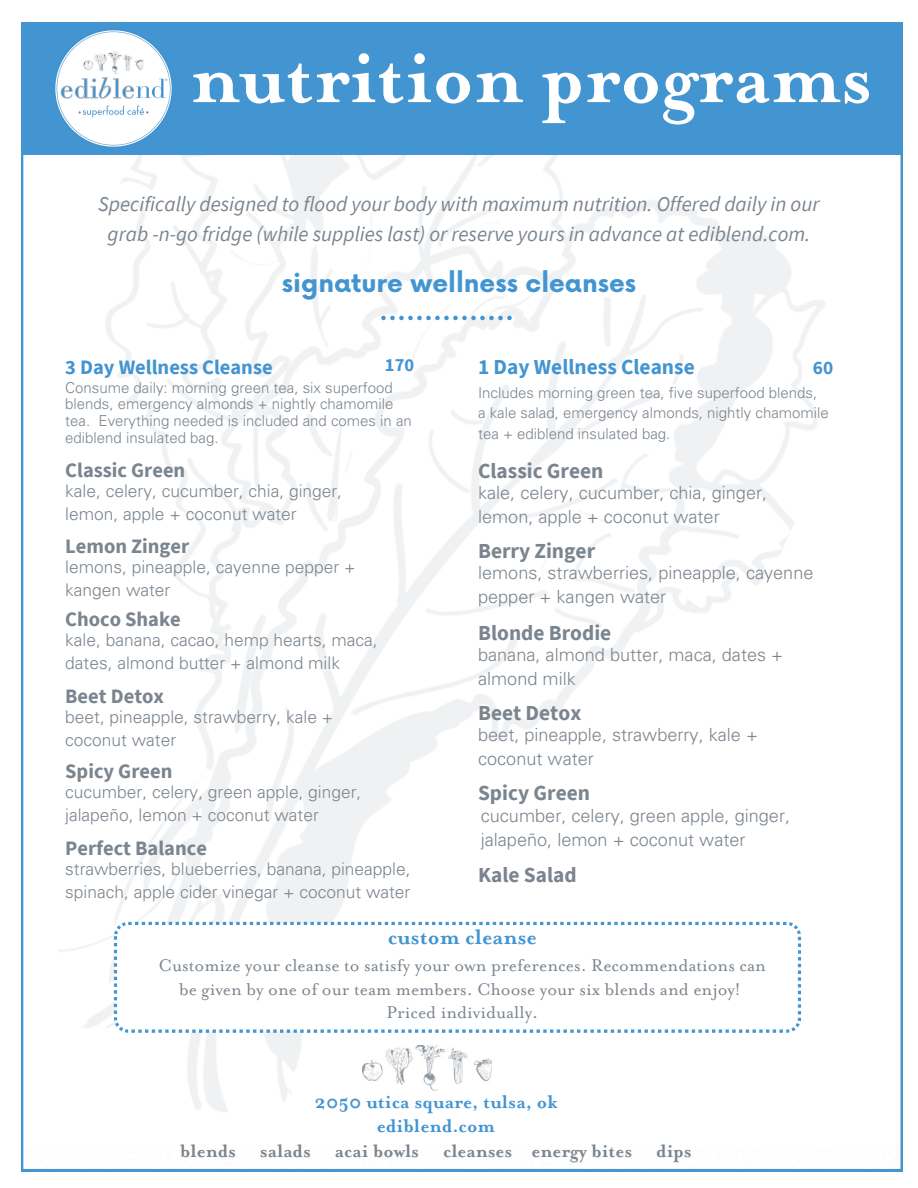
<style>
.page{position:relative;width:918px;height:1188px;background:#fff}
.page>*{position:absolute;margin:0;border:0;box-sizing:border-box;transform-origin:0 0}
.t1{font:700 84px "Mrs Eaves OT";color:#fff}
.t2{font:700 25.5px "Now";color:#4295d1}
.t3{font:700 24px "Mrs Eaves OT";color:#4295d1}
.t4{font:700 21.45px "Source Sans Pro";color:#7b858f}
.t5{font:700 21.45px "Source Sans Pro";color:#4295d1}
.t6{font:italic 21px/29.2px "Source Sans Pro";color:#7b858f;text-align:center}
.t7{font:700 21px/23.7px "Mrs Eaves OT";color:#4295d1;text-align:center}
.t8{font:700 20.55px "Source Sans Pro";color:#7b858f}
.t9{font:700 20.55px "Mrs Eaves OT";color:#7b858f}
.t10{font:700 20.55px "Source Sans Pro";color:#4295d1}
.t11{font:19.5px/23.7px "Mrs Eaves OT";color:#7b858f;text-align:center}
.t12{font:700 19.35px "Source Sans Pro";color:#4295d1}
.t13{font:700 18.45px "Source Sans Pro";color:#4295d1}
.t14{font:300 18.15px/24.2px "Univers LT Std";color:#7b858f}
.t15{font:300 17.4px/23.1px "Univers LT Std";color:#7b858f}
.t16{font:300 15px/16.8px "Univers LT Std";color:#7b858f}
</style>
<div class="page">
<img style="left:21px;top:155px;width:882px;height:1017px">
<svg style="left:381px;top:316px;width:131px;height:4px"></svg>
<svg style="left:114px;top:922px;width:687px;height:111px"></svg>
<div style="left:21px;top:22px;width:882px;height:133px;background:#4295d1"></div>
<img style="left:55px;top:30px;width:117px;height:117px">
<img style="left:363px;top:1046px;width:128px;height:45px">
<h1 class="t1" style="left:190px;top:32px;width:684px">nutrition programs</h1>
<h2 class="t6" style="left:98px;top:189px;width:723px">Specifically designed to flood your body with maximum nutrition. Offered daily in our grab -n-go fridge (while supplies last) or reserve yours in advance at ediblend.com.</h2>
<h4 class="t2" style="left:282px;top:269px;width:356px">signature wellness cleanses</h4>
<h3 class="t13" style="left:385px;top:353px;width:31px">170</h3>
<h6 class="t5" style="left:478px;top:352px;width:218px">1 Day Wellness Cleanse</h6>
<h3 class="t16" style="left:478px;top:386px;width:341px">Includes morning green tea, five superfood blends,</h3>
<p class="t16" style="left:478px;top:407px;width:352px">a kale salad, emergency almonds, nightly chamomile</p>
<p class="t16" style="left:478px;top:427px;width:194px">tea + ediblend insulated bag.</p>
<p class="t4" style="left:478px;top:457px;width:127px">Classic Green</p>
<p class="t14" style="left:478px;top:483px;width:291px">kale, celery, cucumber, chia, ginger, lemon, apple + coconut water</p>
<h3 class="t4" style="left:478px;top:537px;width:119px">Berry Zinger</h3>
<h6 class="t14" style="left:478px;top:563px;width:337px">lemons, strawberries, pineapple, cayenne pepper + kangen water</h6>
<h3 class="t4" style="left:478px;top:619px;width:135px">Blonde Brodie</h3>
<h6 class="t14" style="left:478px;top:645px;width:307px">banana, almond butter, maca, dates + almond milk</h6>
<h3 class="t4" style="left:478px;top:699px;width:105px">Beet Detox</h3>
<h6 class="t14" style="left:478px;top:725px;width:281px">beet, pineapple, strawberry, kale + coconut water</h6>
<h3 class="t4" style="left:478px;top:779px;width:113px">Spicy Green</h3>
<h6 class="t14" style="left:481px;top:806px;width:311px">cucumber, celery, green apple, ginger, jalapeño, lemon + coconut water</h6>
<h3 class="t4" style="left:478px;top:861px;width:100px">Kale Salad</h3>
<p class="t10" style="left:65px;top:354px;width:209px">3 Day Wellness Cleanse</p>
<h3 class="t16" style="left:65px;top:381px;width:348px">Consume daily: morning green tea, six superfood blends, emergency almonds + nightly chamomile tea. Everything needed is included and comes in an ediblend insulated bag.</h3>
<h5 class="t8" style="left:65px;top:457px;width:122px">Classic Green</h5>
<p class="t15" style="left:65px;top:481px;width:278px">kale, celery, cucumber, chia, ginger, lemon, apple + coconut water</p>
<h3 class="t8" style="left:65px;top:533px;width:126px">Lemon Zinger</h3>
<h6 class="t15" style="left:65px;top:558px;width:292px">lemons, pineapple, cayenne pepper + kangen water</h6>
<h3 class="t8" style="left:65px;top:606px;width:117px">Choco Shake</h3>
<h6 class="t15" style="left:65px;top:631px;width:314px">kale, banana, cacao, hemp hearts, maca, dates, almond butter + almond milk</h6>
<h3 class="t8" style="left:65px;top:682px;width:100px">Beet Detox</h3>
<h6 class="t15" style="left:65px;top:707px;width:269px">beet, pineapple, strawberry, kale + coconut water</h6>
<h3 class="t8" style="left:65px;top:758px;width:109px">Spicy Green</h3>
<h6 class="t15" style="left:65px;top:783px;width:298px">cucumber, celery, green apple, ginger, jalapeño, lemon + coconut water</h6>
<h3 class="t8" style="left:65px;top:835px;width:143px">Perfect Balance</h3>
<h6 class="t15" style="left:65px;top:859px;width:347px">strawberries, blueberries, banana, pineapple, spinach, apple cider vinegar + coconut water</h6>
<h6 class="t12" style="left:813px;top:355px;width:22px">60</h6>
<p class="t3" style="left:388px;top:924px;width:151px">custom cleanse</p>
<p class="t11" style="left:159px;top:954px;width:609px">Customize your cleanse to satisfy your own preferences. Recommendations can be given by one of our team members. Choose your six blends and enjoy!<br>Priced individually.</p>
<p class="t7" style="left:314px;top:1090px;width:244px">2050 utica square, tulsa, ok ediblend.com</p>
<p class="t9" style="left:180px;top:1140px;width:513px">blends salads acai bowls cleanses energy bites dips</p>
</div>
